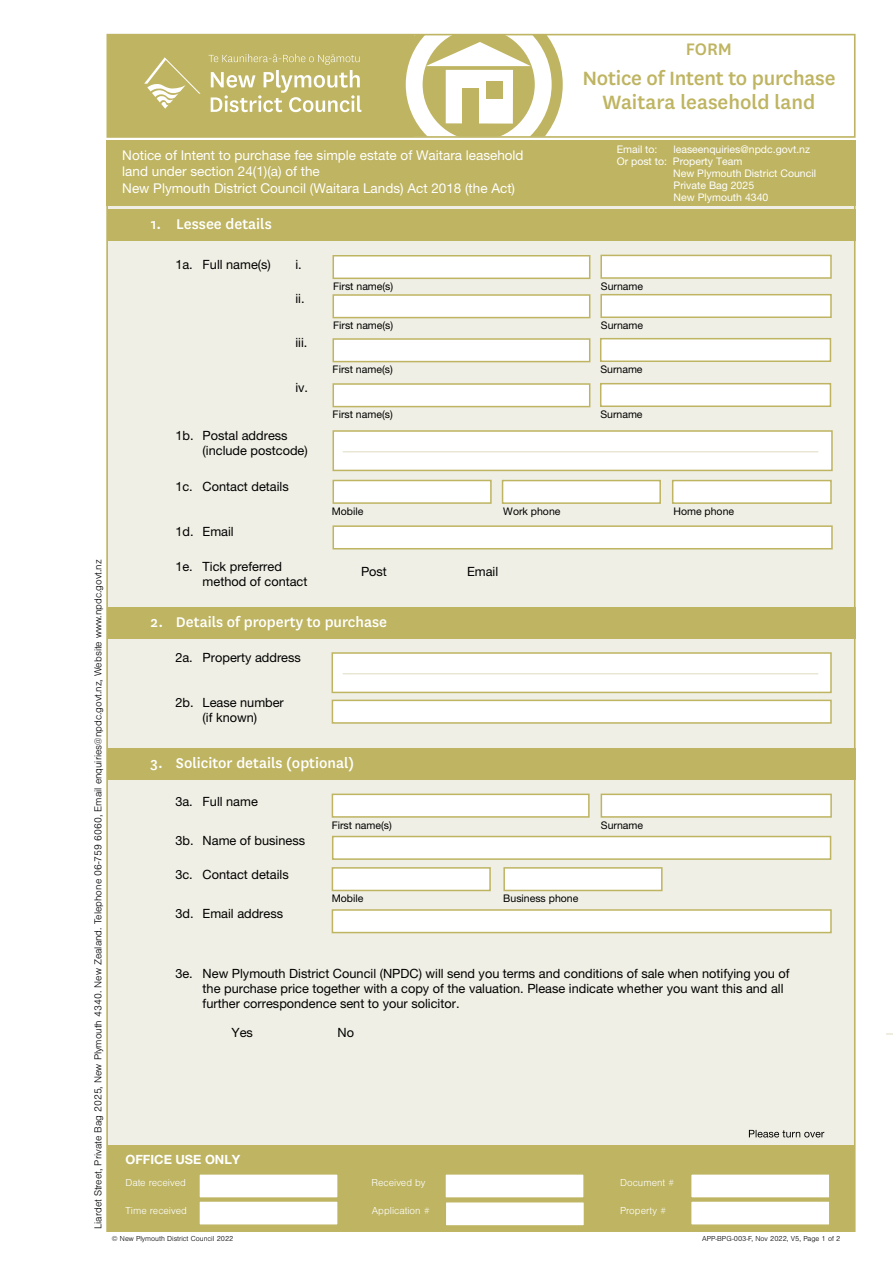
<style>
.page{position:relative;width:893px;height:1263px;background:#fff}
.page>*{position:absolute;margin:0;border:0;box-sizing:border-box;transform-origin:0 0}
.t1{font:500 22.5px/24px "National";letter-spacing:-.01em;color:#beb461;text-align:center}
.t2{font:500 19.5px "National";color:#beb461}
.t3{font:500 16.5px "National";color:#fff}
.t4{font:13.5px/16.5px "Helvetica Neue LT Pro";color:#fff}
.t5{font:12.75px/15px "Helvetica Neue LT Pro";color:#000}
.t6{font:700 12.75px "Helvetica Neue LT Pro";color:#fff}
.t7{font:10.5px "Helvetica Neue LT Pro";color:#000}
.t8{font:300 10.5px "Nimbus San";color:#000}
.t9{font:10.5px "Helvetica Neue LT Pro";color:#fff}
.t10{font:300 10.5px "Nimbus San";color:#fff}
.t11{font:300 7.5px "Nimbus San";color:#000}
</style>
<div class="page">
<svg style="left:110px;top:33px;width:746px;height:103px"></svg>
<div style="left:108px;top:35px;width:306px;height:102px;background:#beb461"></div>
<div style="left:107px;top:34px;width:748px;height:104px;border:2px solid #beb461"></div>
<svg style="left:144px;top:57px;width:57px;height:52px"></svg>
<svg style="left:208px;top:54px;width:153px;height:58px"></svg>
<div style="left:106px;top:144px;width:749px;height:1088px;background:#efefe5;border:2px solid #beb461"></div>
<svg style="left:395px;top:35px;width:168px;height:102px"></svg>
<div style="left:106px;top:140px;width:749px;height:66px;background:#beb461"></div>
<div style="left:107px;top:209px;width:748px;height:32px;background:#beb461"></div>
<div style="left:600px;top:255px;width:232px;height:24px;background:#fff;border:2px solid #beb461"></div>
<div style="left:332px;top:255px;width:258px;height:24px;background:#fff;border:2px solid #beb461"></div>
<div style="left:600px;top:294px;width:232px;height:24px;background:#fff;border:2px solid #beb461"></div>
<div style="left:332px;top:294px;width:258px;height:24px;background:#fff;border:2px solid #beb461"></div>
<div style="left:107px;top:1146px;width:748px;height:85px;background:#beb461"></div>
<div style="left:107px;top:607px;width:748px;height:31px;background:#beb461"></div>
<div style="left:332px;top:652px;width:500px;height:41px;background:#fff;border:2px solid #beb461"></div>
<hr style="left:343px;top:673px;width:475px;height:1px;background:#dfdbc1">
<div style="left:332px;top:700px;width:500px;height:24px;background:#fff;border:2px solid #beb461"></div>
<div style="left:107px;top:748px;width:748px;height:31px;background:#beb461"></div>
<div style="left:601px;top:793px;width:231px;height:25px;background:#fff;border:2px solid #beb461"></div>
<div style="left:332px;top:793px;width:258px;height:25px;background:#fff;border:2px solid #beb461"></div>
<div style="left:332px;top:867px;width:159px;height:24px;background:#fff;border:2px solid #beb461"></div>
<div style="left:503px;top:867px;width:160px;height:24px;background:#fff;border:2px solid #beb461"></div>
<div style="left:332px;top:836px;width:499px;height:24px;background:#fff;border:2px solid #beb461"></div>
<div style="left:198px;top:1200px;width:141px;height:26px;background:#fff;border:1px solid #beb461"></div>
<div style="left:444px;top:1173px;width:141px;height:26px;background:#fff;border:1px solid #beb461"></div>
<div style="left:198px;top:1173px;width:141px;height:26px;background:#fff;border:1px solid #beb461"></div>
<div style="left:690px;top:1200px;width:140px;height:26px;background:#fff;border:1px solid #beb461"></div>
<div style="left:690px;top:1173px;width:140px;height:26px;background:#fff;border:1px solid #beb461"></div>
<div style="left:445px;top:1201px;width:140px;height:25px;background:#fff;border:1px solid #beb461"></div>
<div style="left:332px;top:430px;width:501px;height:41px;background:#fff;border:2px solid #beb461"></div>
<hr style="left:343px;top:452px;width:475px;height:1px;background:#dfdbc1">
<div style="left:332px;top:480px;width:160px;height:24px;background:#fff;border:2px solid #beb461"></div>
<div style="left:502px;top:480px;width:159px;height:24px;background:#fff;border:2px solid #beb461"></div>
<div style="left:672px;top:480px;width:160px;height:24px;background:#fff;border:2px solid #beb461"></div>
<div style="left:332px;top:525px;width:501px;height:24px;background:#fff;border:2px solid #beb461"></div>
<div style="left:600px;top:338px;width:231px;height:24px;background:#fff;border:2px solid #beb461"></div>
<div style="left:332px;top:338px;width:258px;height:24px;background:#fff;border:2px solid #beb461"></div>
<div style="left:600px;top:383px;width:231px;height:24px;background:#fff;border:2px solid #beb461"></div>
<div style="left:332px;top:383px;width:258px;height:24px;background:#fff;border:2px solid #beb461"></div>
<div style="left:332px;top:909px;width:500px;height:24px;background:#fff;border:2px solid #beb461"></div>
<svg style="left:749px;top:1130px;width:75px;height:7px"></svg>
<h2 class="t2" style="left:686px;top:35px;width:48px">FORM</h2>
<h1 class="t1" style="left:582px;top:65px;width:255px">Notice of Intent to purchase<br>Waitara leasehold land</h1>
<p class="t4" style="left:122px;top:147px;width:403px">Notice of Intent to purchase fee simple estate of Waitara leasehold land under section 24(1)(a) of the<br>New Plymouth District Council (Waitara Lands) Act 2018 (the Act)</p>
<p class="t3" style="left:151px;top:213px;width:122px">1. Lessee details</p>
<p class="t9" style="left:617px;top:143px;width:42px">Email to:</p>
<p class="t9" style="left:673px;top:143px;width:138px">leaseenquiries@npdc.govt.nz</p>
<p class="t9" style="left:617px;top:155px;width:127px">Or post to: Property Team</p>
<p class="t9" style="left:673px;top:167px;width:144px">New Plymouth District Council</p>
<p class="t9" style="left:674px;top:179px;width:82px">Private Bag 2025</p>
<p class="t9" style="left:674px;top:191px;width:96px">New Plymouth 4340</p>
<p class="t5" style="left:175px;top:257px;width:97px">1a. Full name(s)</p>
<p class="t5" style="left:295px;top:257px;width:8px">i.</p>
<p class="t5" style="left:295px;top:291px;width:11px">ii.</p>
<p class="t5" style="left:295px;top:335px;width:14px">iii.</p>
<p class="t5" style="left:295px;top:380px;width:14px">iv.</p>
<p class="t5" style="left:203px;top:427px;width:107px;text-indent:-27px">1b. Postal address (include postcode)</p>
<p class="t7" style="left:333px;top:280px;width:62px">First name(s)</p>
<p class="t7" style="left:601px;top:280px;width:44px">Surname</p>
<p class="t7" style="left:333px;top:319px;width:62px">First name(s)</p>
<p class="t7" style="left:601px;top:319px;width:44px">Surname</p>
<p class="t7" style="left:333px;top:363px;width:62px">First name(s)</p>
<p class="t7" style="left:600px;top:363px;width:44px">Surname</p>
<p class="t7" style="left:333px;top:408px;width:62px">First name(s)</p>
<p class="t7" style="left:600px;top:408px;width:44px">Surname</p>
<p class="t8" style="left:92px;top:1229px;width:671px;rotate:-90deg">Liardet Street, Private Bag 2025, New Plymouth 4340. New Zealand. Telephone 06-759 6060, Email enquiries@npdc.govt.nz, Website www.npdc.govt.nz</p>
<p class="t5" style="left:175px;top:479px;width:115px">1c. Contact details</p>
<p class="t5" style="left:175px;top:524px;width:60px">1d. Email</p>
<p class="t5" style="left:203px;top:559px;width:106px;text-indent:-27px">1e. Tick preferred method of contact</p>
<p class="t5" style="left:361px;top:563px;width:27px">Post</p>
<p class="t5" style="left:467px;top:563px;width:33px">Email</p>
<p class="t7" style="left:332px;top:505px;width:33px">Mobile</p>
<p class="t7" style="left:503px;top:505px;width:59px">Work phone</p>
<p class="t7" style="left:673px;top:505px;width:62px">Home phone</p>
<p class="t3" style="left:150px;top:611px;width:238px">2. Details of property to purchase</p>
<p class="t5" style="left:175px;top:649px;width:127px">2a. Property address</p>
<p class="t5" style="left:175px;top:695px;width:110px;text-align:center">2b. Lease number (if known)</p>
<p class="t3" style="left:150px;top:752px;width:205px">3. Solicitor details (optional)</p>
<p class="t5" style="left:175px;top:794px;width:84px">3a. Full name</p>
<p class="t5" style="left:175px;top:833px;width:131px">3b. Name of business</p>
<p class="t5" style="left:175px;top:866px;width:115px">3c. Contact details</p>
<p class="t5" style="left:175px;top:906px;width:109px">3d. Email address</p>
<p class="t7" style="left:332px;top:818px;width:62px">First name(s)</p>
<p class="t7" style="left:601px;top:818px;width:44px">Surname</p>
<p class="t7" style="left:332px;top:892px;width:33px">Mobile</p>
<p class="t7" style="left:503px;top:892px;width:77px">Business phone</p>
<p class="t5" style="left:203px;top:965px;width:589px;text-indent:-27px">3e. New Plymouth District Council (NPDC) will send you terms and conditions of sale when notifying you of the purchase price together with a copy of the valuation. Please indicate whether you want this and all further correspondence sent to your solicitor.</p>
<p class="t5" style="left:231px;top:1025px;width:23px">Yes</p>
<p class="t5" style="left:338px;top:1025px;width:18px">No</p>
<p class="t6" style="left:125px;top:1152px;width:117px">OFFICE USE ONLY</p>
<p class="t10" style="left:125px;top:1177px;width:62px">Date received</p>
<p class="t10" style="left:371px;top:1177px;width:56px">Received by</p>
<p class="t10" style="left:620px;top:1177px;width:56px">Document #</p>
<p class="t10" style="left:125px;top:1205px;width:63px">Time received</p>
<p class="t10" style="left:372px;top:1205px;width:60px">Application #</p>
<p class="t10" style="left:620px;top:1205px;width:48px">Property #</p>
<p class="t11" style="left:112px;top:1235px;width:123px">© New Plymouth District Council 2022</p>
<p class="t11" style="left:702px;top:1234px;width:140px">APP-BPG-003-F, Nov 2022, V5, Page 1 of 2</p>
</div>
